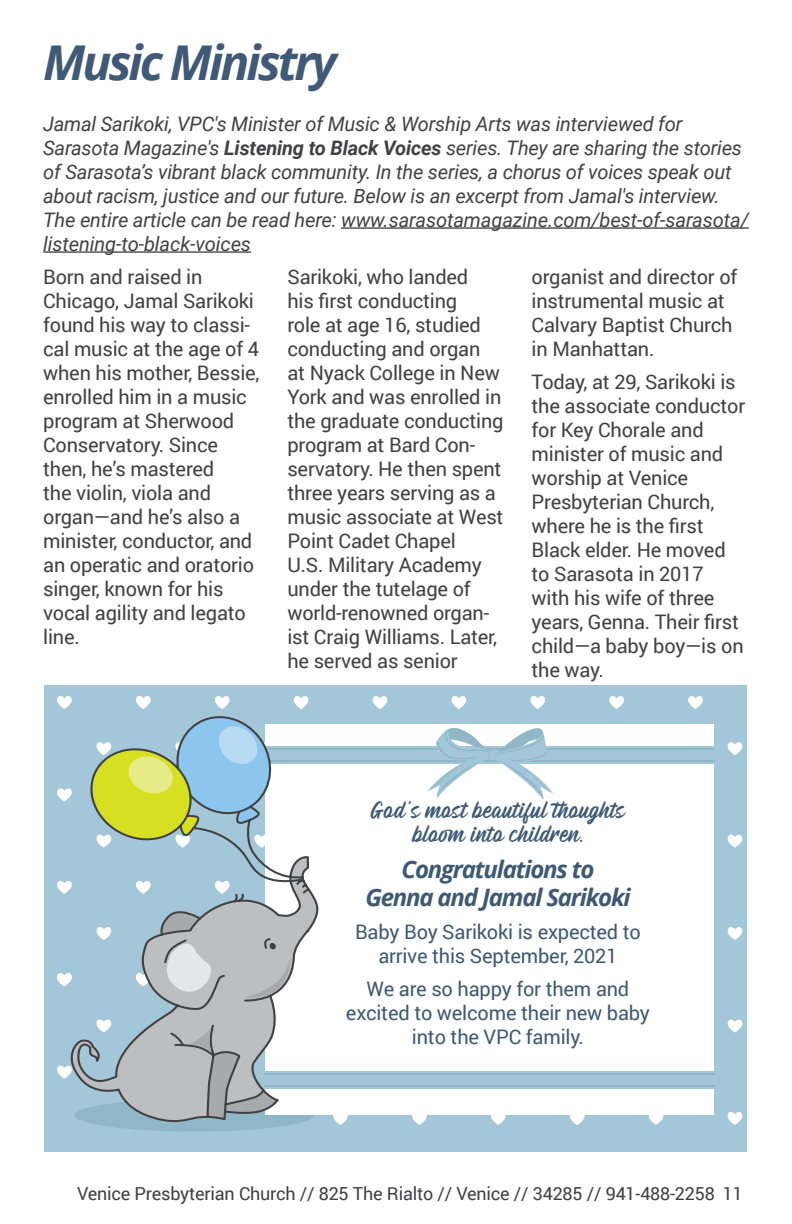
<style>
.page{position:relative;width:792px;height:1224px;background:#fff}
.page>*{position:absolute;margin:0;border:0;box-sizing:border-box;transform-origin:0 0}
.t1{font:italic 700 48px "Open Sans";letter-spacing:-.06em;color:#3f5976}
.t2{font:24px/24px "Billskates";letter-spacing:-.01em;color:#3e5974;text-align:center}
.t3{font:italic 700 24px/28.8px "Open Sans";letter-spacing:-.05em;color:#3e5974;text-align:center}
.t4{font:20px/24px "Roboto";letter-spacing:-.01em;color:#414042}
.t5{font:italic 20px/24px "Roboto";letter-spacing:-.01em;color:#414042}
.t6{font:20px/24px "Roboto";letter-spacing:-.01em;color:#3e5974;text-align:center}
.t7{font:18px "Roboto";letter-spacing:-.01em;color:#414042}
.s1{font-weight:700}
</style>
<div class="page">
<div style="left:45px;top:686px;width:702px;height:466px;background:#a3c7d8"></div>
<svg style="left:57px;top:696px;width:6px;height:12px"></svg>
<svg style="left:57px;top:788px;width:6px;height:13px"></svg>
<svg style="left:57px;top:881px;width:6px;height:12px"></svg>
<svg style="left:372px;top:696px;width:16px;height:13px"></svg>
<svg style="left:451px;top:696px;width:16px;height:13px"></svg>
<svg style="left:530px;top:696px;width:15px;height:13px"></svg>
<svg style="left:57px;top:973px;width:6px;height:13px"></svg>
<svg style="left:609px;top:696px;width:15px;height:13px"></svg>
<svg style="left:688px;top:696px;width:15px;height:13px"></svg>
<svg style="left:727px;top:742px;width:16px;height:13px"></svg>
<svg style="left:727px;top:834px;width:16px;height:14px"></svg>
<svg style="left:727px;top:927px;width:16px;height:13px"></svg>
<svg style="left:57px;top:1065px;width:6px;height:13px"></svg>
<svg style="left:333px;top:1115px;width:15px;height:10px"></svg>
<svg style="left:412px;top:1115px;width:15px;height:10px"></svg>
<svg style="left:491px;top:1115px;width:15px;height:10px"></svg>
<svg style="left:569px;top:1115px;width:16px;height:10px"></svg>
<svg style="left:648px;top:1115px;width:16px;height:10px"></svg>
<svg style="left:727px;top:1019px;width:16px;height:13px"></svg>
<svg style="left:727px;top:1112px;width:16px;height:13px"></svg>
<div style="left:265px;top:724px;width:449px;height:391px;background:#fff"></div>
<svg style="left:319px;top:747px;width:396px;height:17px;background:#a0c4d5"></svg>
<hr style="left:264px;top:749px;width:451px;height:1px;background:#90b7c7">
<hr style="left:264px;top:761px;width:451px;height:1px;background:#90b7c7">
<svg style="left:319px;top:1071px;width:396px;height:17px;background:#a0c4d5"></svg>
<hr style="left:264px;top:1073px;width:451px;height:1px;background:#90b7c7">
<hr style="left:264px;top:1085px;width:451px;height:1px;background:#90b7c7">
<svg style="left:411px;top:727px;width:142px;height:73px"></svg>
<svg style="left:63px;top:696px;width:256px;height:436px"></svg>
<svg style="left:84px;top:696px;width:191px;height:152px"></svg>
<svg style="left:245px;top:955px;width:64px;height:44px"></svg>
<svg style="left:159px;top:906px;width:71px;height:88px;background:#bbbfc2"></svg>
<svg style="left:175px;top:1019px;width:102px;height:106px;background:#abb2b5"></svg>
<hr style="left:341px;top:228px;width:408px;height:1px;background:#000">
<hr style="left:43px;top:252px;width:208px;height:1px;background:#000">
<h1 class="t1" style="left:43px;top:29px;width:295px">Music Ministry</h1>
<p class="t5" style="left:43px;top:111px;width:707px">Jamal Sarikoki, VPC's Minister of Music &amp; Worship Arts was interviewed for Sarasota Magazine's <span class="s1">Listening to Black Voices</span> series. They are sharing the stories of Sarasota’s vibrant black community. In the series, a chorus of voices speak out about racism, justice and our future. Below is an excerpt from Jamal's interview.<br>The entire article can be read here: www.sarasotamagazine.com/best-of-sarasota/ listening-to-black-voices</p>
<p class="t4" style="left:43px;top:264px;width:218px">Born and raised in<br>Chicago, Jamal Sarikoki found his way to classi&shy;cal music at the age of 4 when his mother, Bessie, enrolled him in a music program at Sherwood<br>Conservatory. Since then, he’s mastered<br>the violin, viola and organ—and he’s also a minister, conductor, and an operatic and oratorio singer, known for his vocal agility and legato line.</p>
<p class="t4" style="left:287px;top:264px;width:218px">Sarikoki, who landed<br>his first conducting<br>role at age 16, studied conducting and organ<br>at Nyack College in New<br>York and was enrolled in the graduate conducting program at Bard Con&shy;servatory. He then spent three years serving as a music associate at West<br>Point Cadet Chapel<br>U.S. Military Academy under the tutelage of world-renowned organ&shy;ist Craig Williams. Later, he served as senior</p>
<p class="t4" style="left:532px;top:264px;width:207px">organist and director of instrumental music at<br>Calvary Baptist Church in Manhattan.</p>
<p class="t4" style="left:532px;top:369px;width:215px">Today, at 29, Sarikoki is the associate conductor for Key Chorale and minister of music and worship at Venice<br>Presbyterian Church, where he is the first<br>Black elder. He moved to Sarasota in 2017 with his wife of three years, Genna. Their first child—a baby boy—is on the way.</p>
<p class="t2" style="left:371px;top:797px;width:256px">God’s most beautiful thoughts bloom into children.</p>
<p class="t3" style="left:365px;top:854px;width:267px">Congratulations to<br>Genna and Jamal Sarikoki</p>
<p class="t6" style="left:355px;top:920px;width:287px">Baby Boy Sarikoki is expected to arrive this September, 2021</p>
<p class="t6" style="left:346px;top:977px;width:306px">We are so happy for them and excited to welcome their new baby into the VPC family.</p>
<p class="t7" style="left:77px;top:1181px;width:667px">Venice Presbyterian Church // 825 The Rialto // Venice // 34285 // 941-488-2258 11</p>
</div>
